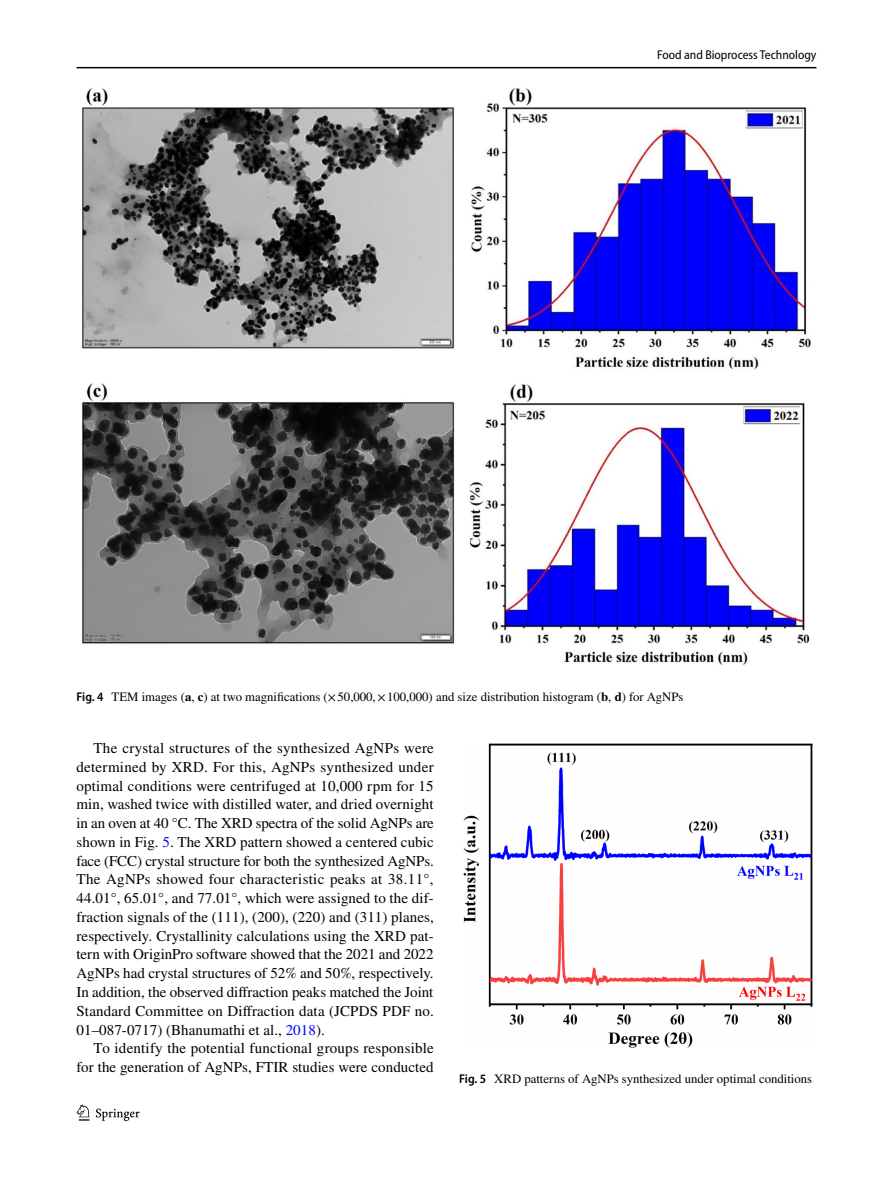
<style>
.page{position:relative;width:893px;height:1187px;background:#fff}
.page>*{position:absolute;margin:0;border:0;box-sizing:border-box;transform-origin:0 0}
.t1{font:15px/18.8px "STIX";letter-spacing:.01em;color:#000;text-align:justify}
.t2{font:12.75px "STIX";color:#000}
.t3{font:semi-condensed 12.75px "Myriad Pro";color:#000}
.s1{font-family:"Myriad Pro";font-weight:600;font-stretch:semi-condensed}
.s2{font-weight:700}
.s3{color:#00f}
</style>
<div class="page">
<hr style="left:77px;top:67px;width:739px;height:1px;background:#000">
<svg style="left:77px;top:1104px;width:12px;height:16px"></svg>
<svg style="left:96px;top:1108px;width:44px;height:12px"></svg>
<img style="left:82px;top:88px;width:729px;height:577px">
<img style="left:463px;top:743px;width:350px;height:304px">
<p class="t3" style="left:657px;top:48px;width:161px">Food and Bioprocess Technology</p>
<p class="t2" style="left:77px;top:688px;width:608px"><span class="s1">Fig. 4</span> TEM images (<span class="s2">a</span>, <span class="s2">c</span>) at two magnifications (×50,000,×100,000) and size distribution histogram (<span class="s2">b</span>, <span class="s2">d</span>) for AgNPs</p>
<p class="t1" style="left:77px;top:739px;width:359px;text-indent:17px">The crystal structures of the synthesized AgNPs were determined by XRD. For this, AgNPs synthesized under optimal conditions were centrifuged at 10,000 rpm for 15 min, washed twice with distilled water, and dried overnight in an oven at 40 °C. The XRD spectra of the solid AgNPs are shown in Fig. <span class="s3">5</span>. The XRD pattern showed a centered cubic face (FCC) crystal structure for both the synthesized AgNPs.<br>The AgNPs showed four characteristic peaks at 38.11°, 44.01°, 65.01°, and 77.01°, which were assigned to the dif&shy;fraction signals of the (111), (200), (220) and (311) planes, respectively. Crystallinity calculations using the XRD pat&shy;tern with OriginPro software showed that the 2021 and 2022<br>AgNPs had crystal structures of 52% and 50%, respectively.<br>In addition, the observed diffraction peaks matched the Joint Standard Committee on Diffraction data (JCPDS PDF no.<br>01–087-0717) (Bhanumathi et al., <span class="s3">2018</span>).</p>
<p class="t1" style="left:77px;top:1039px;width:359px;text-align:right">To identify the potential functional groups responsible for the generation of AgNPs, FTIR studies were conducted</p>
<p class="t2" style="left:459px;top:1069px;width:354px"><span class="s1">Fig. 5</span> XRD patterns of AgNPs synthesized under optimal conditions</p>
</div>
